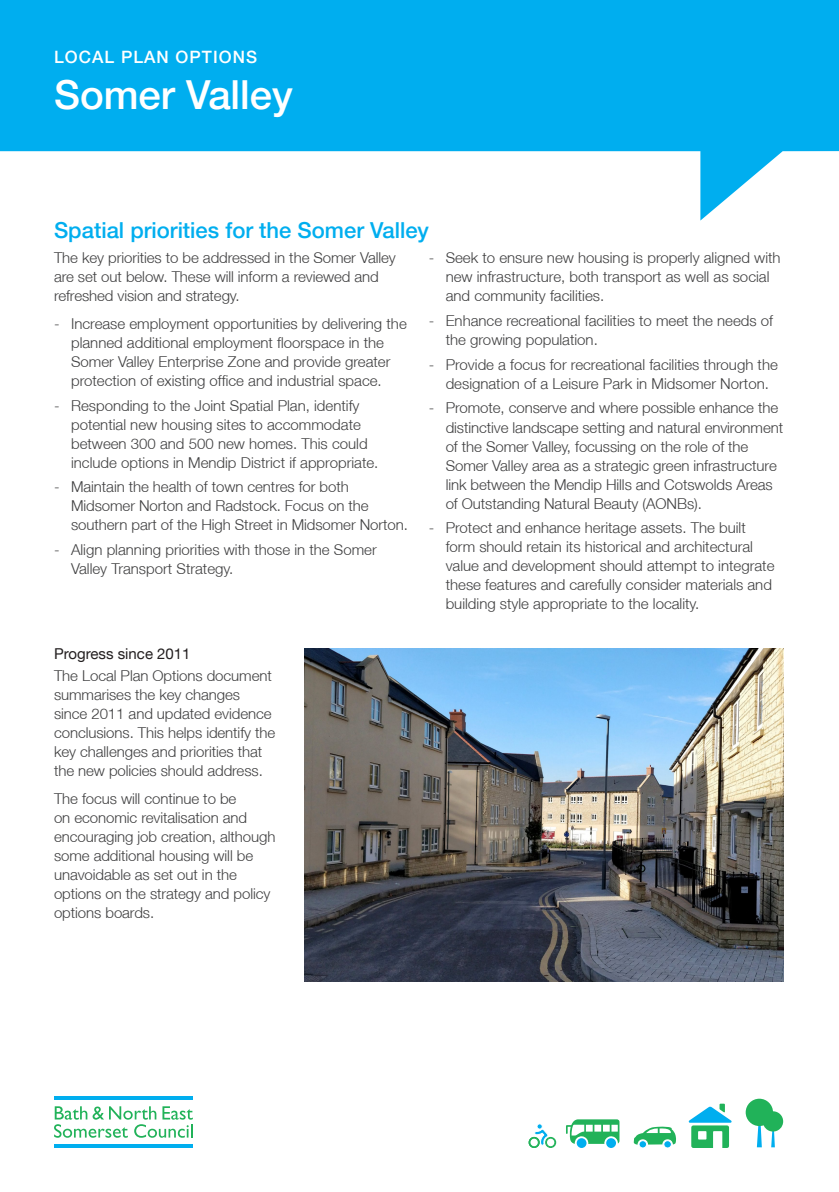
<style>
.page{position:relative;width:839px;height:1192px;background:#fff}
.page>*{position:absolute;margin:0;border:0;box-sizing:border-box;transform-origin:0 0}
.t1{font:500 40px "Helvetica Neue LT";color:#fff}
.t2{font:500 22px "Helvetica Neue LT";color:#00aeef}
.t3{font:500 17px "Helvetica Neue LT";letter-spacing:.06em;color:#fff}
.t4{font:300 15px/19px "Helvetica Neue LT";color:#3e3e3f}
.t5{font:15px "Helvetica Neue LT";color:#231f20}
</style>
<div class="page">
<svg style="left:0;top:0;width:838px;height:220px;fill:#00aeef"></svg>
<svg style="left:770px;top:1131px;width:4px;height:16px"></svg>
<div style="left:762px;top:1110px;width:20px;height:21px;background:#21b259;border-radius:50%"></div>
<svg style="left:756px;top:1125px;width:5px;height:22px"></svg>
<div style="left:745px;top:1098px;width:27px;height:27px;background:#21b259;border-radius:50%"></div>
<svg style="left:688px;top:1103px;width:43px;height:44px"></svg>
<div style="left:638px;top:1140px;width:8px;height:7px;background:#00aeef;border-radius:50%"></div>
<div style="left:638px;top:1140px;width:8px;height:7px;border:1px solid #fff;border-radius:50%"></div>
<div style="left:663px;top:1140px;width:8px;height:7px;background:#00aeef;border-radius:50%"></div>
<div style="left:663px;top:1140px;width:8px;height:7px;border:1px solid #fff;border-radius:50%"></div>
<svg style="left:566px;top:1119px;width:53px;height:24px"></svg>
<svg style="left:605px;top:1137px;width:10px;height:10px"></svg>
<svg style="left:576px;top:1137px;width:10px;height:10px"></svg>
<svg style="left:528px;top:1123px;width:28px;height:24px"></svg>
<div style="left:546px;top:1137px;width:8px;height:9px;border:1px solid #21b259;border-radius:50%"></div>
<div style="left:529px;top:1137px;width:9px;height:9px;border:1px solid #21b259;border-radius:50%"></div>
<svg style="left:633px;top:1126px;width:42px;height:18px"></svg>
<hr style="left:54px;top:1144px;width:139px;height:3px;background:#00aeef">
<hr style="left:54px;top:1095px;width:139px;height:3px;background:#00aeef">
<svg style="left:54px;top:1106px;width:139px;height:31px"></svg>
<img style="left:304px;top:648px;width:478px;height:333px">
<p class="t3" style="left:54px;top:47px;width:204px">LOCAL PLAN OPTIONS</p>
<h1 class="t1" style="left:54px;top:71px;width:240px">Somer Valley</h1>
<h2 class="t2" style="left:54px;top:217px;width:376px">Spatial priorities for the Somer Valley</h2>
<p class="t4" style="left:54px;top:248px;width:343px">The key priorities to be addressed in the Somer Valley are set out below. These will inform a reviewed and refreshed vision and strategy.</p>
<p class="t4" style="left:54px;top:314px;width:354px;text-align:center">- Increase employment opportunities by delivering the planned additional employment floorspace in the Somer Valley Enterprise Zone and provide greater protection of existing office and industrial space.</p>
<p class="t4" style="left:71px;top:395px;width:308px;text-indent:-17px">- Responding to the Joint Spatial Plan, identify potential new housing sites to accommodate between 300 and 500 new homes. This could include options in Mendip District if appropriate.</p>
<p class="t4" style="left:71px;top:477px;width:338px;text-indent:-17px">- Maintain the health of town centres for both<br>Midsomer Norton and Radstock. Focus on the southern part of the High Street in Midsomer Norton.</p>
<p class="t4" style="left:71px;top:540px;width:307px;text-indent:-17px">- Align planning priorities with those in the Somer<br>Valley Transport Strategy.</p>
<p class="t5" style="left:54px;top:645px;width:138px">Progress since 2011</p>
<p class="t4" style="left:54px;top:665px;width:222px">The Local Plan Options document summarises the key changes since 2011 and updated evidence conclusions. This helps identify the key challenges and priorities that the new policies should address.</p>
<p class="t4" style="left:54px;top:788px;width:223px">The focus will continue to be<br>on economic revitalisation and encouraging job creation, although some additional housing will be unavoidable as set out in the options on the strategy and policy options boards.</p>
<p class="t4" style="left:445px;top:248px;width:336px;text-indent:-17px">- Seek to ensure new housing is properly aligned with new infrastructure, both transport as well as social and community facilities.</p>
<p class="t4" style="left:445px;top:311px;width:329px;text-indent:-17px">- Enhance recreational facilities to meet the needs of the growing population.</p>
<p class="t4" style="left:428px;top:354px;width:350px;text-align:center">- Provide a focus for recreational facilities through the designation of a Leisure Park in Midsomer Norton.</p>
<p class="t4" style="left:445px;top:398px;width:339px;text-indent:-17px">- Promote, conserve and where possible enhance the distinctive landscape setting and natural environment of the Somer Valley, focussing on the role of the Somer Valley area as a strategic green infrastructure link between the Mendip Hills and Cotswolds Areas of Outstanding Natural Beauty (AONBs).</p>
<p class="t4" style="left:445px;top:518px;width:330px;text-indent:-17px">- Protect and enhance heritage assets. The built form should retain its historical and architectural value and development should attempt to integrate these features and carefully consider materials and building style appropriate to the locality.</p>
</div>
